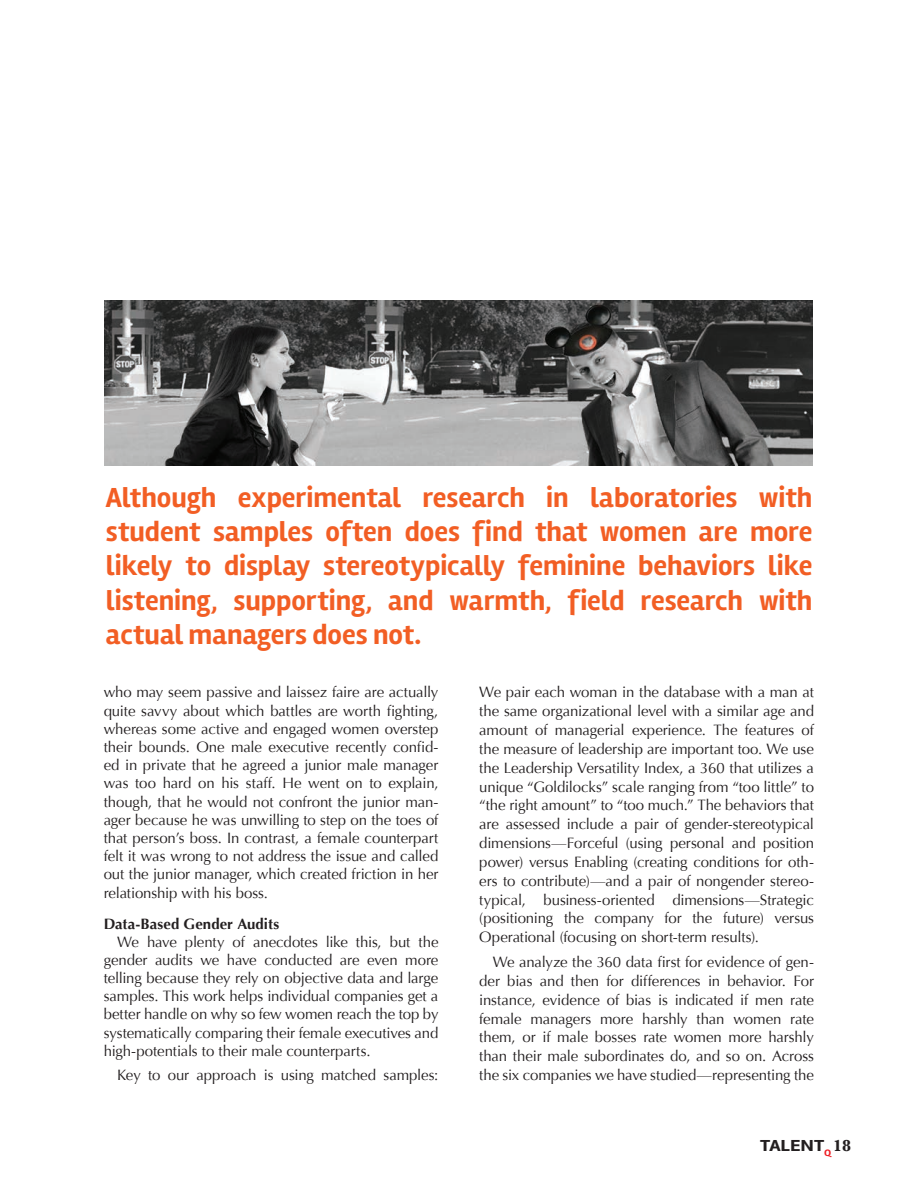
<style>
.page{position:relative;width:918px;height:1188px;background:#fff}
.page>*{position:absolute;margin:0;border:0;box-sizing:border-box;transform-origin:0 0}
.t1{font:700 28.5px/34.2px "Rambla";color:#f25e24;text-align:justify}
.t2{font:700 16.5px "Rambla";color:#231f20;scale:1.2 1}
.t3{font:15px/18.1px "Optima";letter-spacing:-.01em;color:#231f20;text-align:justify}
.t4{font:700 15px "Optima";letter-spacing:.005em;color:#231f20}
.s1{font-family:"Baskerville"}
</style>
<div class="page">
<img style="left:105px;top:300px;width:708px;height:165px">
<p class="t1" style="left:106px;top:481px;width:708px">Although experimental research in laboratories with student samples often does find that women are more likely to display stereotypically feminine behaviors like listening, supporting, and warmth, field research with actual managers does not.</p>
<p class="t3" style="left:104px;top:683px;width:336px">who may seem passive and laissez faire are actually quite savvy about which battles are worth fighting, whereas some active and engaged women overstep their bounds. One male executive recently confid&shy;ed in private that he agreed a junior male manager was too hard on his staff. He went on to explain, though, that he would not confront the junior man&shy;ager because he was unwilling to step on the toes of that person’s boss. In contrast, a female counterpart felt it was wrong to not address the issue and called out the junior manager, which created friction in her relationship with his boss.</p>
<p class="t4" style="left:104px;top:915px;width:177px">Data-Based Gender Audits</p>
<p class="t3" style="left:104px;top:933px;width:336px;text-indent:14px">We have plenty of anecdotes like this, but the gender audits we have conducted are even more telling because they rely on objective data and large samples. This work helps individual companies get a better handle on why so few women reach the top by systematically comparing their female executives and high-potentials to their male counterparts.</p>
<p class="t3" style="left:117px;top:1066px;width:323px">Key to our approach is using matched samples:</p>
<p class="t3" style="left:479px;top:683px;width:336px;line-height:18.9px">We pair each woman in the database with a man at the same organizational level with a similar age and amount of managerial experience. The features of the measure of leadership are important too. We use the Leadership Versatility Index, a 360 that utilizes a unique “Goldilocks” scale ranging from “too little” to “the right amount” to “too much.” The behaviors that are assessed include a pair of gender-stereotypical dimensions—Forceful (using personal and position power) versus Enabling (creating conditions for oth&shy;ers to contribute)—and a pair of nongender stereo&shy;typical, business-oriented dimensions—Strategic (positioning the company for the future) versus Operational (focusing on short-term results).</p>
<p class="t3" style="left:479px;top:953px;width:336px;line-height:18.8px;text-indent:13px">We analyze the 360 data first for evidence of gen&shy;der bias and then for differences in behavior. For instance, evidence of bias is indicated if men rate female managers more harshly than women rate them, or if male bosses rate women more harshly than their male subordinates do, and so on. Across the six companies we have studied—representing the</p>
<p class="t2" style="left:760px;top:1135px;width:77px">TALENT<sub>Q</sub> <span class="s1">18</span></p>
</div>
